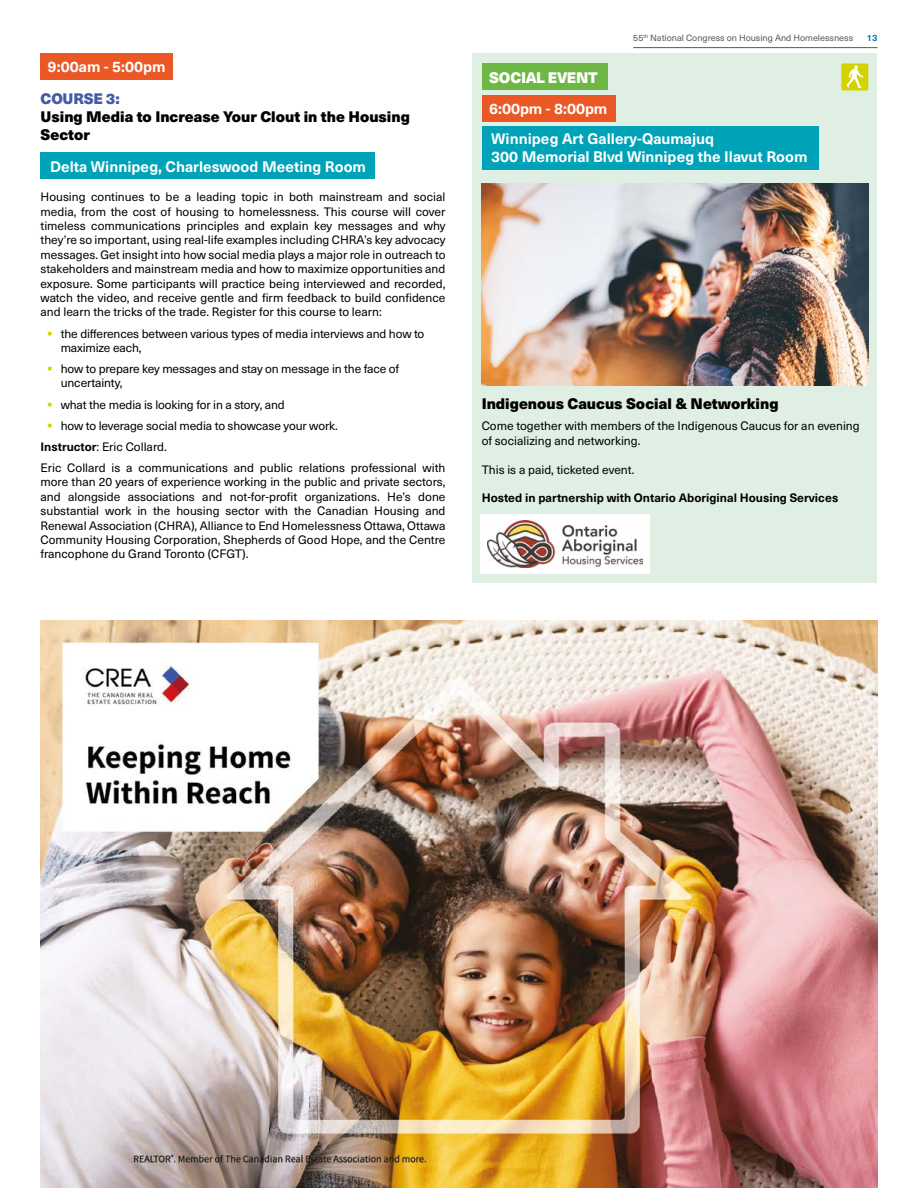
<style>
.page{position:relative;width:918px;height:1188px;background:#fff}
.page>*{position:absolute;margin:0;border:0;box-sizing:border-box;transform-origin:0 0}
.t1{font:700 15px/30.3px "Neue Haas Unica W1 G";color:#fff}
.t2{font:900 15px/18px "Neue Haas Unica W1 G";color:#000}
.t3{font:900 15px "Neue Haas Unica W1 G";letter-spacing:-.02em;color:#fff}
.t4{font:900 15px "Neue Haas Unica W1 G";letter-spacing:-.015em;color:#455ba6}
.t5{font:12px/14.4px "Neue Haas Unica W1 G";color:#000}
.t6{font:700 12px "Neue Haas Unica W1 G";color:#000}
.t7{font:9px "Neue Haas Unica W1 G";color:#575756}
.t8{font:700 9px "Neue Haas Unica W1 G";color:#007cb2}
.s1{font-weight:700}
</style>
<div class="page">
<hr style="left:633px;top:47px;width:245px;height:1px;background:#575756">
<hr style="left:40px;top:1147px;width:838px;height:1px;background:#575756">
<div style="left:472px;top:53px;width:406px;height:530px;background:#dfefe4"></div>
<div style="left:481px;top:514px;width:169px;height:60px;background:#fff"></div>
<img style="left:487px;top:520px;width:156px;height:48px">
<div style="left:841px;top:63px;width:27px;height:27px;background:#d4d300"></div>
<svg style="left:847px;top:65px;width:16px;height:24px"></svg>
<div style="left:40px;top:152px;width:335px;height:27px;background:#00a2b8"></div>
<div style="left:482px;top:63px;width:126px;height:27px;background:#6eb746"></div>
<div style="left:482px;top:95px;width:134px;height:27px;background:#ea5925"></div>
<div style="left:482px;top:126px;width:337px;height:44px;background:#00a2b8"></div>
<img style="left:482px;top:183px;width:386px;height:203px">
<div style="left:40px;top:53px;width:133px;height:27px;background:#ea5925"></div>
<img style="left:40px;top:620px;width:837px;height:568px">
<p class="t1" style="left:48px;top:51px;width:119px">9:00am - 5:00pm</p>
<p class="t4" style="left:40px;top:87px;width:81px">COURSE 3:</p>
<p class="t2" style="left:40px;top:107px;width:371px">Using Media to Increase Your Clout in the Housing<br>Sector</p>
<p class="t1" style="left:50px;top:150px;width:318px">Delta Winnipeg, Charleswood Meeting Room</p>
<p class="t5" style="left:40px;top:189px;width:407px;text-align:justify">Housing continues to be a leading topic in both mainstream and social media, from the cost of housing to homelessness. This course will cover timeless communications principles and explain key messages and why they’re so important, using real-life examples including CHRA’s key advocacy messages. Get insight into how social media plays a major role in outreach to stakeholders and mainstream media and how to maximize opportunities and exposure. Some participants will practice being interviewed and recorded, watch the video, and receive gentle and firm feedback to build confidence and learn the tricks of the trade. Register for this course to learn:</p>
<p class="t5" style="left:61px;top:325px;width:365px">the differences between various types of media interviews and how to maximize each,</p>
<p class="t5" style="left:61px;top:361px;width:340px">how to prepare key messages and stay on message in the face of uncertainty,</p>
<p class="t5" style="left:61px;top:397px;width:226px">what the media is looking for in a story, and</p>
<p class="t5" style="left:61px;top:418px;width:279px">how to leverage social media to showcase your work.</p>
<p class="t5" style="left:40px;top:439px;width:128px"><span class="s1">Instructor</span>: Eric Collard.</p>
<p class="t5" style="left:40px;top:460px;width:406px">Eric Collard is a communications and public relations professional with</p>
<p class="t5" style="left:40px;top:474px;width:407px;text-align:justify">more than 20 years of experience working in the public and private sectors, and alongside associations and not-for-profit organizations. He’s done substantial work in the housing sector with the Canadian Housing and Renewal Association (CHRA), Alliance to End Homelessness Ottawa, Ottawa Community Housing Corporation, Shepherds of Good Hope, and the Centre francophone du Grand Toronto (CFGT).</p>
<p class="t7" style="left:633px;top:31px;width:221px">55<sup>th</sup> National Congress on Housing And Homelessness</p>
<p class="t8" style="left:867px;top:30px;width:12px">13</p>
<p class="t3" style="left:489px;top:65px;width:110px">SOCIAL EVENT</p>
<p class="t1" style="left:489px;top:93px;width:227px">6:00pm - 8:00pm<br>Winnipeg Art Gallery-Qaumajuq</p>
<p class="t1" style="left:491px;top:141px;width:318px">300 Memorial Blvd Winnipeg the Ilavut Room</p>
<p class="t2" style="left:482px;top:394px;width:298px">Indigenous Caucus Social &amp; Networking</p>
<p class="t5" style="left:482px;top:418px;width:380px">Come together with members of the Indigenous Caucus for an evening of socializing and networking.</p>
<p class="t5" style="left:482px;top:461px;width:154px">This is a paid, ticketed event.</p>
<p class="t6" style="left:482px;top:489px;width:358px">Hosted in partnership with Ontario Aboriginal Housing Services</p>
</div>
